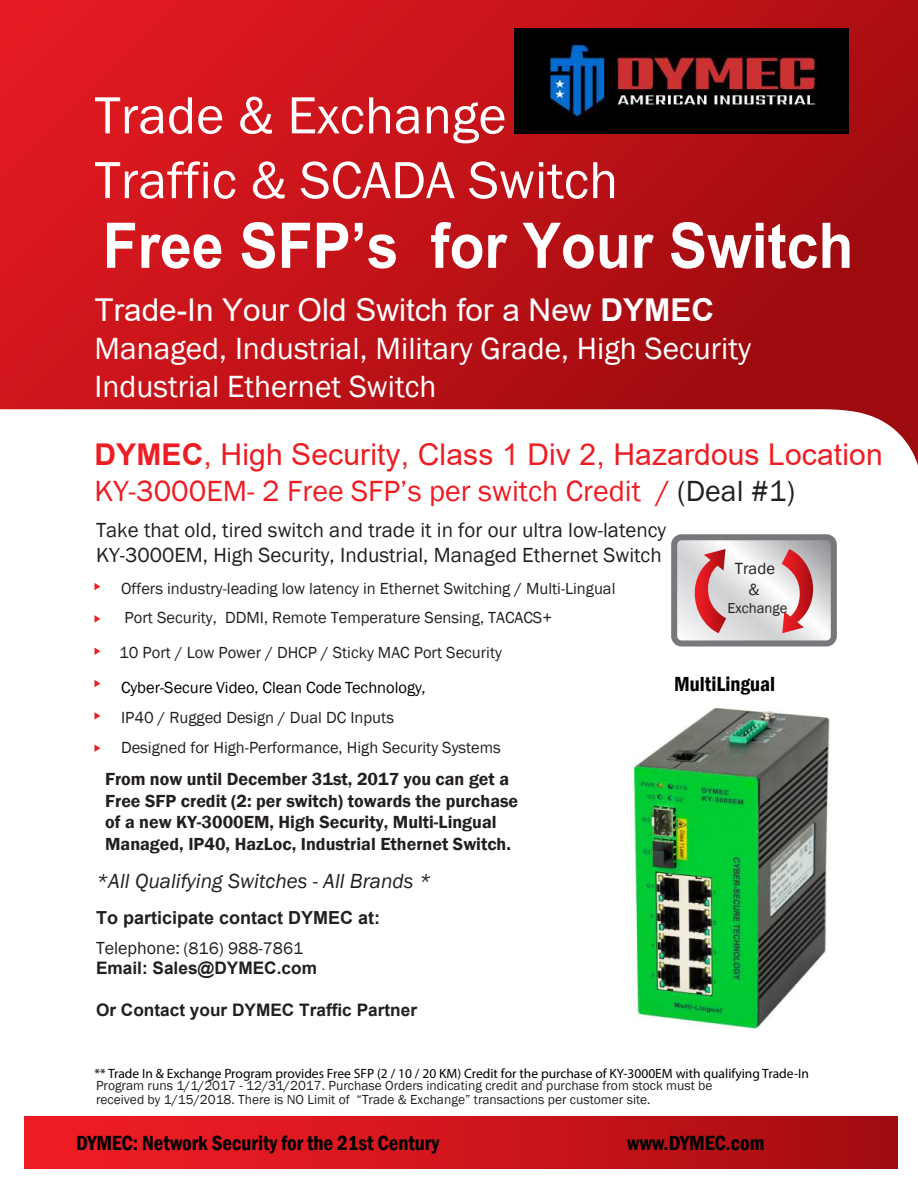
<style>
.page{position:relative;width:918px;height:1188px;background:#fff}
.page>*{position:absolute;margin:0;border:0;box-sizing:border-box;transform-origin:0 0}
.t1{font:700 63px "Arial";color:#fff;scale:.91 1}
.t2{font:54px/64.8px "Franklin Gothic";color:#fff}
.t3{font:31.5px/37.8px "Franklin Gothic";color:#fff}
.t4{font:31.5px "Arial";color:#fff}
.t5{font:30px "Arial";letter-spacing:.005em;color:#ed1d24}
.t6{font:30px "Franklin Gothic";color:#ed1d24}
.t7{font:21px/25.2px "Franklin Gothic";color:#231f20}
.t8{font:600 condensed 21px "Franklin Gothic";color:#000}
.t9{font:italic 21px "Franklin Gothic";color:#231f20}
.t10{font:600 18px/21.6px "Franklin Gothic";color:#231f20}
.t11{font:700 18px "Arial";color:#231f20}
.t12{font:700 17.25px "Arial";color:#231f20}
.t13{font:17.25px "Franklin Gothic";color:#231f20}
.t14{font:16.65px/20.4px "Franklin Gothic";color:#231f20;text-align:center}
.t15{font:16.5px/29.2px "Franklin Gothic";color:#231f20}
.t16{font:16.5px "Franklin Gothic";color:#000}
.t17{font:14.85px "Franklin Gothic";color:#231f20}
.t18{font:13.5px/14.4px "Franklin Gothic";color:#231f20}
.t19{font:13.5px "Myriad Pro";color:#000}
.s1{font-weight:700}
.s2{color:#231f20}
.s3{font-size:18px}
</style>
<div class="page">
<div style="left:24px;top:1116px;width:873px;height:52px;background:linear-gradient(to right,#f51e26,#a50c11)"></div>
<svg style="left:0;top:0;width:918px;height:465px;background:#c73035"></svg>
<svg style="left:95px;top:583px;width:5px;height:7px"></svg>
<svg style="left:95px;top:615px;width:5px;height:8px"></svg>
<svg style="left:95px;top:648px;width:5px;height:7px"></svg>
<svg style="left:95px;top:680px;width:5px;height:7px"></svg>
<svg style="left:95px;top:712px;width:5px;height:8px"></svg>
<svg style="left:95px;top:745px;width:5px;height:7px"></svg>
<div style="left:671px;top:534px;width:166px;height:112px;border:6px solid #77787b;border-radius:7px"></div>
<svg style="left:674px;top:537px;width:160px;height:106px"></svg>
<img style="left:634px;top:708px;width:196px;height:321px">
<img style="left:514px;top:29px;width:335px;height:104px">
<h2 class="t2" style="left:94px;top:84px;width:525px">Trade &amp; Exchange<br>Traffic &amp; SCADA Switch</h2>
<h1 class="t1" style="left:103px;top:201px;width:826px">Free SFP’s for Your Switch</h1>
<h3 class="t4" style="left:94px;top:288px;width:621px">Trade-In Your Old Switch for a New <span class="s1">DYMEC</span></h3>
<h3 class="t3" style="left:94px;top:330px;width:658px">Managed, Industrial, Military Grade, High Security<br>Industrial Ethernet Switch</h3>
<h3 class="t5" style="left:94px;top:434px;width:790px"><span class="s1">DYMEC</span>, High Security, Class 1 Div 2, Hazardous Location</h3>
<h3 class="t6" style="left:94px;top:472px;width:702px">KY-3000EM- 2 Free SFP’s per switch Credit / <span class="s2">(Deal #1)</span></h3>
<p class="t7" style="left:96px;top:518px;width:572px">Take that old, tired switch and trade it in for our ultra low-latency<br>KY-3000EM, High Security, Industrial, Managed Ethernet Switch</p>
<p class="t15" style="left:121px;top:574px;width:496px">Offers industry-leading low latency in Ethernet Switching / Multi-Lingual<br>Port Security, DDMI, Remote Temperature Sensing, TACACS+</p>
<p class="t15" style="left:119px;top:638px;width:384px">10 Port / Low Power / DHCP / Sticky MAC Port Security</p>
<p class="t16" style="left:121px;top:677px;width:306px">Cyber-Secure Video, Clean Code Technology,</p>
<p class="t15" style="left:121px;top:704px;width:274px">IP40 / Rugged Design / Dual DC Inputs</p>
<p class="t15" style="left:121px;top:734px;width:381px">Designed for High-Performance, High Security Systems</p>
<p class="t10" style="left:105px;top:769px;width:415px">From now until December 31st, 2017 you can get a Free SFP credit (2: per switch) towards the purchase of a new KY-3000EM, High Security, Multi-Lingual Managed, IP40, HazLoc, Industrial Ethernet Switch.</p>
<p class="t9" style="left:96px;top:868px;width:337px">*All Qualifying Switches - All Brands *</p>
<p class="t11" style="left:96px;top:905px;width:286px">To participate contact DYMEC at:</p>
<p class="t13" style="left:96px;top:937px;width:209px"><span class="s3">Telephone:</span> (816) 988-7861</p>
<p class="t12" style="left:96px;top:956px;width:223px">Email: Sales@DYMEC.com</p>
<p class="t12" style="left:96px;top:998px;width:323px">Or Contact your DYMEC Traffic Partner</p>
<p class="t14" style="left:735px;top:559px;width:42px">Trade &amp;</p>
<p class="t17" style="left:727px;top:599px;width:62px">Exchange</p>
<p class="t8" style="left:674px;top:670px;width:102px">MultiLingual</p>
<p class="t19" style="left:94px;top:1065px;width:716px">** Trade In &amp; Exchange Program provides Free SFP (2 / 10 / 20 KM) Credit for the purchase of KY-3000EM with qualifying Trade-In</p>
<p class="t18" style="left:96px;top:1078px;width:618px">Program runs 1/1/2017 - 12/31/2017. Purchase Orders indicating credit and purchase from stock must be received by 1/15/2018. There is NO Limit of “Trade &amp; Exchange” transactions per customer site.</p>
<p class="t8" style="left:76px;top:1129px;width:365px">DYMEC: Network Security for the 21st Century</p>
<p class="t8" style="left:627px;top:1129px;width:139px">www.DYMEC.com</p>
</div>
